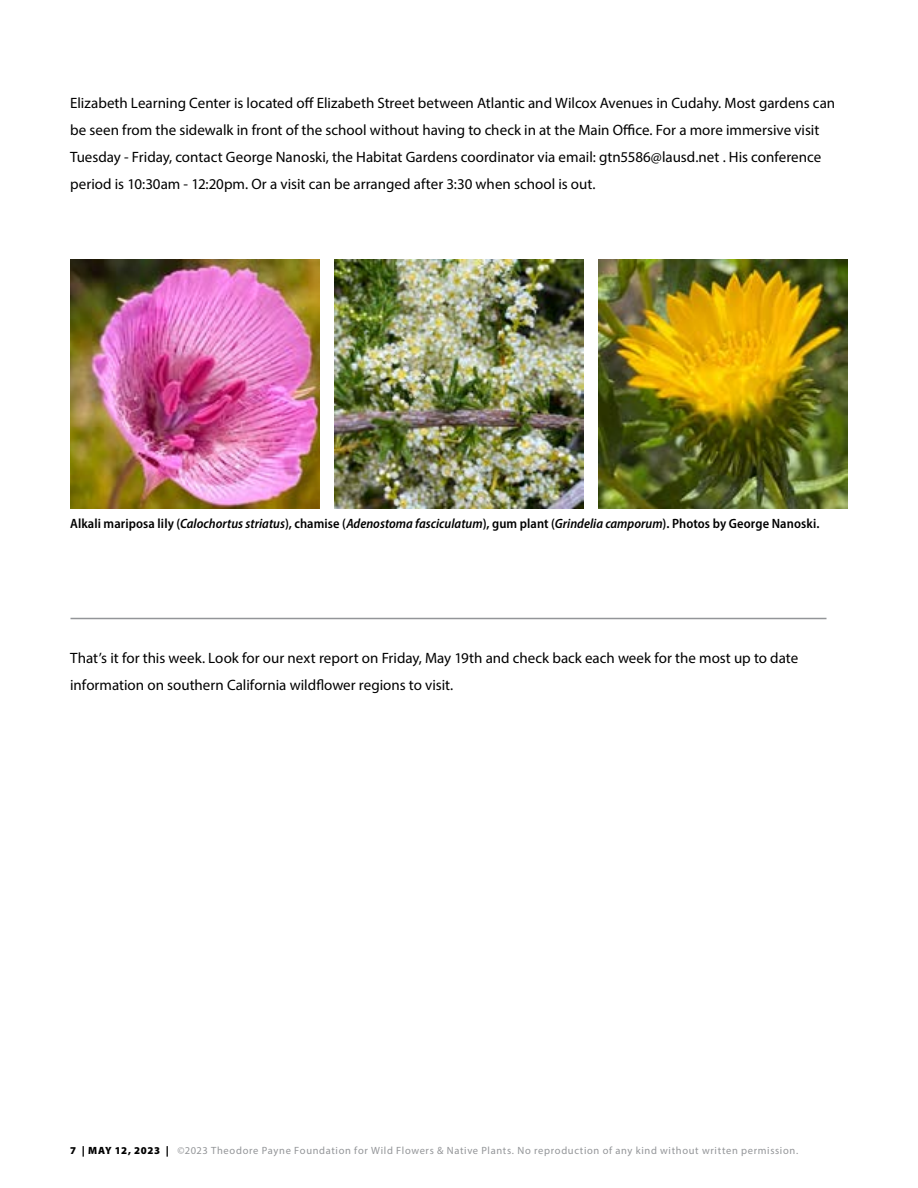
<style>
.page{position:relative;width:918px;height:1188px;background:#fff}
.page>*{position:absolute;margin:0;border:0;box-sizing:border-box;transform-origin:0 0}
.t1{font:15px/27px "Myriad Pro";color:#000}
.t2{font:600 semi-condensed 13.5px "Myriad Pro";letter-spacing:.005em;color:#000}
.t3{font:10.5px "Myriad Pro";letter-spacing:.065em;color:#939598}
.s1{font-style:italic}
.s2{font-weight:900;color:#000}
</style>
<div class="page">
<img style="left:70px;top:259px;width:250px;height:250px">
<img style="left:334px;top:259px;width:250px;height:250px">
<img style="left:598px;top:259px;width:250px;height:250px">
<hr style="left:70px;top:618px;width:756px;height:1px;background:#939598">
<p class="t1" style="left:70px;top:90px;width:767px">Elizabeth Learning Center is located off Elizabeth Street between Atlantic and Wilcox Avenues in Cudahy. Most gardens can be seen from the sidewalk in front of the school without having to check in at the Main Office. For a more immersive visit Tuesday - Friday, contact George Nanoski, the Habitat Gardens coordinator via email: gtn5586@lausd.net . His conference period is 10:30am - 12:20pm. Or a visit can be arranged after 3:30 when school is out.</p>
<p class="t2" style="left:70px;top:515px;width:751px">Alkali mariposa lily (<span class="s1">Calochortus striatus</span>), chamise (<span class="s1">Adenostoma fasciculatum</span>), gum plant (<span class="s1">Grindelia camporum</span>). Photos by George Nanoski.</p>
<p class="t1" style="left:70px;top:644px;width:729px">That’s it for this week. Look for our next report on Friday, May 19th and check back each week for the most up to date information on southern California wildflower regions to visit.</p>
<p class="t3" style="left:70px;top:1144px;width:730px"><span class="s2">7 | MAY 12, 2023 |</span> ©2023 Theodore Payne Foundation for Wild Flowers &amp; Native Plants. No reproduction of any kind without written permission.</p>
</div>
